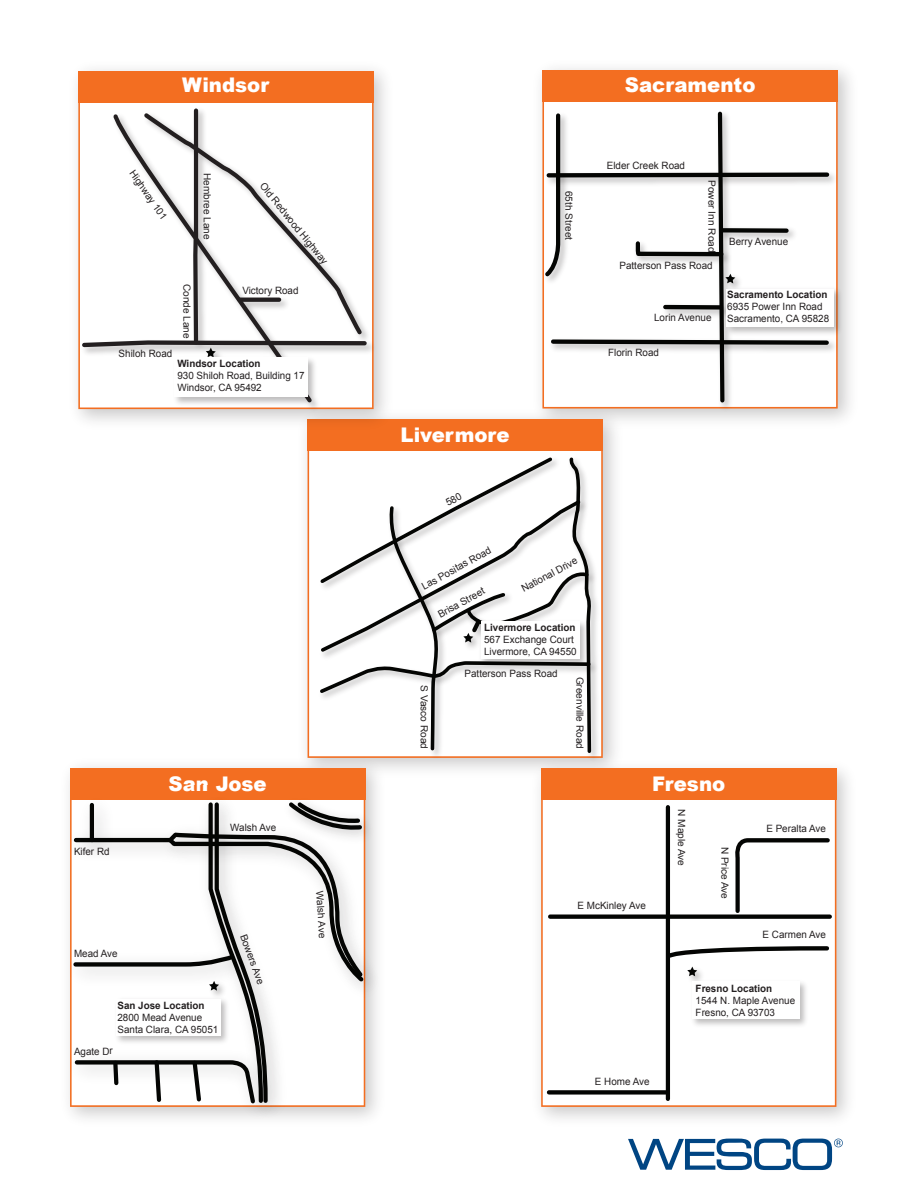
<style>
.page{position:relative;width:918px;height:1188px;background:#fff}
.page>*{position:absolute;margin:0;border:0;box-sizing:border-box;transform-origin:0 0}
.t1{font:900 20.1px "Arial";color:#fff}
.t2{font:10.05px/12.1px "Arial";color:#231f20}
.t3{font:9.9px "Arial";color:#231f20}
.s1{font-weight:700}
</style>
<div class="page">
<svg style="left:542px;top:70px;width:296px;height:339px"></svg>
<div style="left:543px;top:70px;width:295px;height:32px;background:#f36e21"></div>
<img style="left:306px;top:403px;width:323px;height:367px">
<svg style="left:308px;top:419px;width:295px;height:339px"></svg>
<div style="left:308px;top:420px;width:295px;height:31px;background:#f36e21"></div>
<img style="left:69px;top:752px;width:323px;height:367px">
<div style="left:70px;top:769px;width:295px;height:31px;background:#f36e21"></div>
<img style="left:525px;top:753px;width:323px;height:366px">
<svg style="left:541px;top:800px;width:295px;height:307px"></svg>
<div style="left:541px;top:769px;width:295px;height:31px;background:#f36e21"></div>
<img style="left:77px;top:69px;width:323px;height:367px">
<div style="left:78px;top:71px;width:295px;height:32px;background:#f36e21"></div>
<hr style="left:666px;top:807px;width:4px;height:292px;background:#040503">
<div style="left:549px;top:1090px;width:118px;height:5px;background:#040503"></div>
<svg style="left:670px;top:944px;width:161px;height:16px"></svg>
<svg style="left:550px;top:915px;width:280px;height:4px"></svg>
<svg style="left:733px;top:836px;width:99px;height:79px"></svg>
<img style="left:683px;top:962px;width:26px;height:26px">
<svg style="left:687px;top:967px;width:10px;height:9px"></svg>
<img style="left:688px;top:978px;width:123px;height:53px">
<div style="left:692px;top:982px;width:107px;height:37px;background:#fff"></div>
<img style="left:565px;top:453px;width:37px;height:311px">
<img style="left:316px;top:657px;width:286px;height:48px">
<img style="left:386px;top:755px;width:63px;height:7px">
<img style="left:593px;top:568px;width:7px;height:69px">
<img style="left:714px;top:107px;width:22px;height:307px">
<img style="left:831px;top:168px;width:10px;height:21px">
<img style="left:831px;top:338px;width:9px;height:18px">
<svg style="left:541px;top:109px;width:290px;height:296px"></svg>
<img style="left:659px;top:301px;width:63px;height:20px">
<div style="left:665px;top:305px;width:56px;height:5px;background:#040503"></div>
<img style="left:722px;top:285px;width:123px;height:53px">
<div style="left:727px;top:289px;width:107px;height:38px;background:#fff"></div>
<img style="left:281px;top:1106px;width:13px;height:13px">
<img style="left:69px;top:1044px;width:212px;height:75px">
<img style="left:366px;top:816px;width:23px;height:188px">
<img style="left:365px;top:791px;width:15px;height:57px">
<svg style="left:71px;top:798px;width:295px;height:308px"></svg>
<img style="left:78px;top:104px;width:300px;height:310px">
<svg style="left:111px;top:112px;width:203px;height:293px"></svg>
<svg style="left:142px;top:111px;width:224px;height:124px"></svg>
<svg style="left:80px;top:235px;width:289px;height:122px"></svg>
<svg style="left:239px;top:298px;width:40px;height:4px"></svg>
<div style="left:174px;top:357px;width:134px;height:40px;background:#fff"></div>
<svg style="left:628px;top:1139px;width:215px;height:31px"></svg>
<svg style="left:317px;top:454px;width:276px;height:301px"></svg>
<p class="t1" style="left:182px;top:71px;width:89px">Windsor</p>
<p class="t1" style="left:625px;top:71px;width:132px">Sacramento</p>
<p class="t3" style="left:137px;top:167px;width:59px;rotate:56deg">Highway 101</p>
<p class="t3" style="left:214px;top:173px;width:68px;rotate:90deg">Hembree Lane</p>
<p class="t2" style="left:119px;top:347px;width:55px">Shiloh Road</p>
<p class="t3" style="left:193px;top:284px;width:56px;rotate:90deg">Conde Lane</p>
<p class="t3" style="left:267px;top:180px;width:103px;rotate:51deg">Old Redwood Highway</p>
<p class="t2" style="left:242px;top:284px;width:58px">Victory Road</p>
<p class="t3" style="left:576px;top:191px;width:51px;rotate:90deg">65th Street</p>
<p class="t2" style="left:607px;top:160px;width:80px">Elder Creek Road</p>
<p class="t3" style="left:718px;top:180px;width:74px;rotate:90deg">Power Inn Road</p>
<p class="t2" style="left:620px;top:259px;width:95px">Patterson Pass Road</p>
<p class="t2" style="left:654px;top:311px;width:59px">Lorin Avenue</p>
<p class="t2" style="left:608px;top:346px;width:52px">Florin Road</p>
<p class="t2" style="left:729px;top:235px;width:60px">Berry Avenue</p>
<p class="t2" style="left:727px;top:289px;width:103px"><span class="s1">Sacramento Location<br></span>6935 Power Inn Road<br>Sacramento, CA 95828</p>
<p class="t2" style="left:177px;top:358px;width:129px"><span class="s1">Windsor Location<br></span>930 Shiloh Road, Building 17<br>Windsor, CA 95492</p>
<p class="t1" style="left:401px;top:420px;width:111px">Livermore</p>
<p class="t2" style="left:420px;top:582px;width:79px;rotate:-29deg">Las Positas Road</p>
<p class="t2" style="left:484px;top:621px;width:94px"><span class="s1">Livermore Location<br></span>567 Exchange Court<br>Livermore, CA 94550</p>
<p class="t2" style="left:519px;top:584px;width:64px;rotate:-29deg">National Drive</p>
<p class="t2" style="left:436px;top:610px;width:53px;rotate:-29deg">Brisa Street</p>
<p class="t3" style="left:431px;top:685px;width:65px;rotate:90deg">S Vasco Road</p>
<p class="t2" style="left:465px;top:668px;width:95px">Patterson Pass Road</p>
<p class="t3" style="left:587px;top:677px;width:74px;rotate:90deg">Greenville Road</p>
<p class="t1" style="left:169px;top:770px;width:100px">San Jose</p>
<p class="t1" style="left:652px;top:770px;width:75px">Fresno</p>
<p class="t3" style="left:688px;top:809px;width:58px;rotate:90deg">N Maple Ave</p>
<p class="t2" style="left:230px;top:822px;width:48px">Walsh Ave</p>
<p class="t2" style="left:766px;top:822px;width:61px">E Peralta Ave</p>
<p class="t3" style="left:731px;top:847px;width:54px;rotate:90deg">N Price Ave</p>
<p class="t2" style="left:74px;top:846px;width:37px">Kifer Rd</p>
<p class="t3" style="left:326px;top:891px;width:49px;rotate:86deg">Walsh Ave</p>
<p class="t2" style="left:578px;top:900px;width:70px">E McKinley Ave</p>
<p class="t2" style="left:763px;top:929px;width:65px">E Carmen Ave</p>
<p class="t3" style="left:249px;top:932px;width:54px;rotate:70deg">Bowers Ave</p>
<p class="t2" style="left:74px;top:947px;width:45px">Mead Ave</p>
<p class="t2" style="left:696px;top:982px;width:101px"><span class="s1">Fresno Location<br></span>1544 N. Maple Avenue<br>Fresno, CA 93703</p>
<p class="t2" style="left:117px;top:999px;width:102px"><span class="s1">San Jose Location<br></span>2800 Mead Avenue<br>Santa Clara, CA 95051</p>
<p class="t2" style="left:74px;top:1045px;width:40px">Agate Dr</p>
<p class="t2" style="left:595px;top:1075px;width:56px">E Home Ave</p>
</div>
